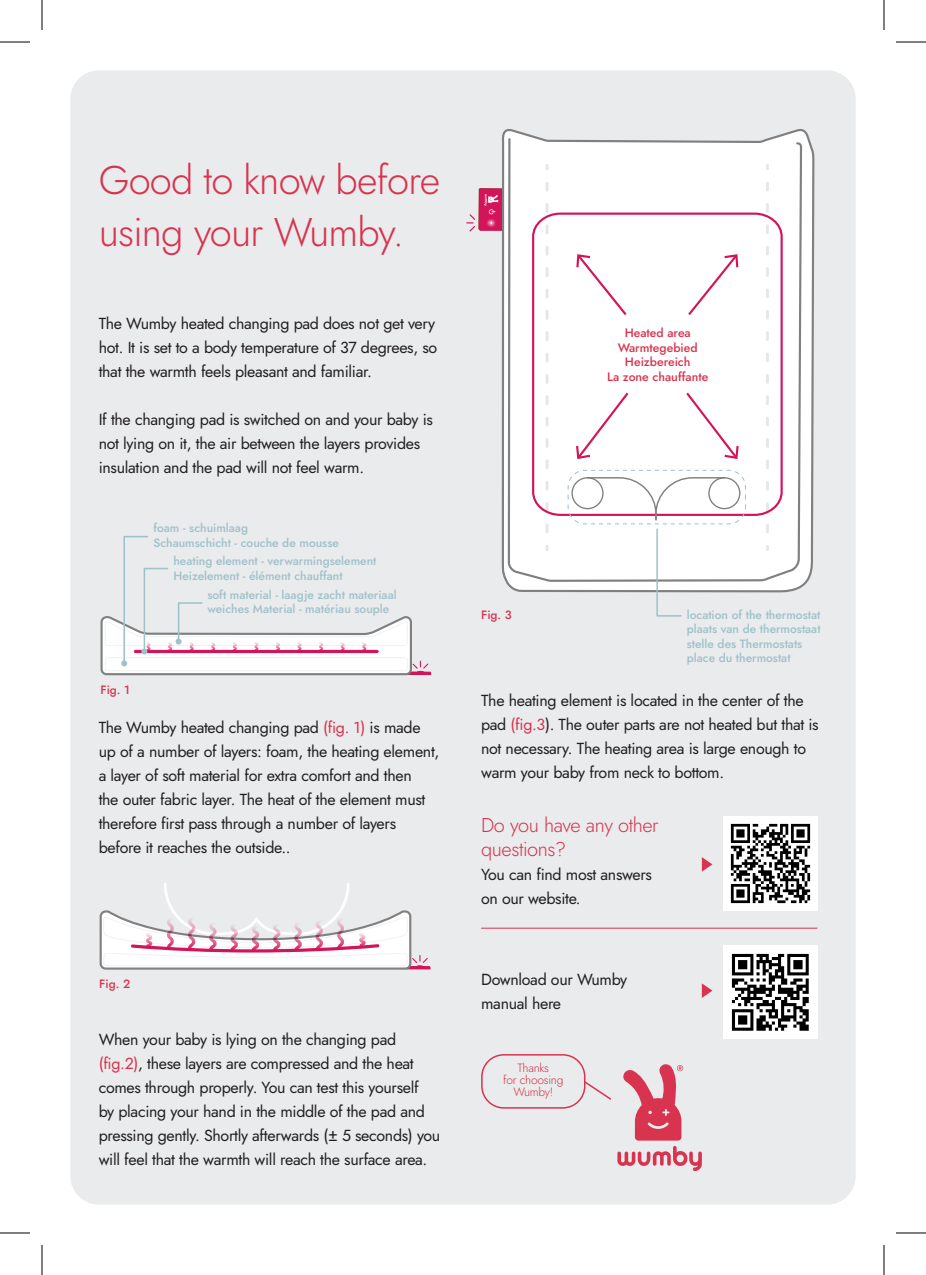
<style>
.page{position:relative;width:926px;height:1275px;background:#fff}
.page>*{position:absolute;margin:0;border:0;box-sizing:border-box;transform-origin:0 0}
.t1{font:300 40px "Jost";letter-spacing:-.02em;color:#d8334f}
.t2{font:300 20px/24px "Jost";letter-spacing:-.02em;color:#d8334f}
.t3{font:500 17px "Jost";color:#d4145a}
.t4{font:16px/24px "Jost";letter-spacing:-.02em;color:#231f20}
.t5{font:500 12.2px "Jost";color:#d8334f}
.t6{font:500 12px/14.4px "Jost";color:#9ec1ca}
.t7{font:300 12px/12px "Jost";letter-spacing:-.02em;color:#d8334f;text-align:center}
.t8{font:500 12px "Jost";color:#d8334f}
.s1{color:#d8334f}
</style>
<div class="page">
<div style="left:70px;top:70px;width:786px;height:1134px;background:#e9ebec;border-radius:28px"></div>
<img style="left:724px;top:816px;width:93px;height:94px">
<hr style="left:123px;top:536px;width:2px;height:127px;background:#9ec1ca">
<svg style="left:125px;top:536px;width:23px;height:1px"></svg>
<hr style="left:144px;top:568px;width:1px;height:83px;background:#9ec1ca">
<svg style="left:145px;top:568px;width:23px;height:1px"></svg>
<hr style="left:178px;top:603px;width:1px;height:38px;background:#9ec1ca">
<svg style="left:100px;top:614px;width:331px;height:62px"></svg>
<hr style="left:178px;top:602px;width:24px;height:2px;background:#9ec1ca">
<svg style="left:99px;top:883px;width:332px;height:87px"></svg>
<svg style="left:467px;top:188px;width:34px;height:44px"></svg>
<svg style="left:501px;top:129px;width:314px;height:464px"></svg>
<svg style="left:507px;top:137px;width:296px;height:446px;background:#f7f7f7"></svg>
<svg style="left:766px;top:546px;width:3px;height:4px"></svg>
<svg style="left:766px;top:176px;width:3px;height:356px"></svg>
<svg style="left:766px;top:165px;width:3px;height:4px"></svg>
<svg style="left:546px;top:176px;width:2px;height:356px"></svg>
<svg style="left:531px;top:211px;width:253px;height:306px;background:#fcf3f6"></svg>
<hr style="left:656px;top:528px;width:2px;height:88px;background:#9ec1ca">
<svg style="left:658px;top:615px;width:23px;height:1px"></svg>
<svg style="left:567px;top:469px;width:179px;height:56px;background:#f4eef0"></svg>
<img style="left:724px;top:945px;width:93px;height:94px">
<svg style="left:702px;top:857px;width:10px;height:14px"></svg>
<svg style="left:702px;top:983px;width:10px;height:15px"></svg>
<hr style="left:481px;top:927px;width:336px;height:1px;background:#d8334f">
<div style="left:587px;top:323px;width:142px;height:69px;background:#fff"></div>
<div style="left:481px;top:1054px;width:104px;height:54px;border:2px solid #d8334f;border-radius:22px"></div>
<svg style="left:583px;top:1080px;width:29px;height:20px"></svg>
<svg style="left:617px;top:1146px;width:85px;height:25px"></svg>
<svg style="left:623px;top:1064px;width:60px;height:76px"></svg>
<hr style="left:0;top:42px;width:30px;height:1px;background:#000">
<hr style="left:896px;top:42px;width:30px;height:1px;background:#000">
<hr style="left:0;top:1232px;width:30px;height:1px;background:#000">
<hr style="left:896px;top:1232px;width:30px;height:1px;background:#000">
<hr style="left:42px;top:0;width:1px;height:30px;background:#000">
<hr style="left:42px;top:1245px;width:1px;height:30px;background:#000">
<hr style="left:884px;top:0;width:1px;height:30px;background:#000">
<hr style="left:884px;top:1245px;width:1px;height:30px;background:#000">
<p class="t1" style="left:99px;top:152px;width:343px">Good to know before</p>
<p class="t1" style="left:99px;top:204px;width:307px">using your Wumby.</p>
<p class="t4" style="left:99px;top:312px;width:340px">The Wumby heated changing pad does not get very hot. It is set to a body temperature of 37 degrees, so that the warmth feels pleasant and familiar.</p>
<p class="t4" style="left:99px;top:408px;width:336px">If the changing pad is switched on and your baby is not lying on it, the air between the layers provides insulation and the pad will not feel warm.</p>
<p class="t6" style="left:153px;top:521px;width:96px">foam - schuimlaag</p>
<p class="t6" style="left:153px;top:535px;width:187px">Schaumschicht - couche de mousse</p>
<p class="t6" style="left:173px;top:554px;width:205px">heating element - verwarmingselement</p>
<p class="t6" style="left:173px;top:568px;width:171px">Heizelement - élément chauffant</p>
<p class="t6" style="left:207px;top:587px;width:191px">soft material - laagje zacht materiaal weiches Material - matériau souple</p>
<p class="t8" style="left:100px;top:681px;width:31px">Fig. 1</p>
<p class="t4" style="left:99px;top:716px;width:342px">The Wumby heated changing pad <span class="s1">(fig. 1)</span> is made up of a number of layers: foam, the heating element, a layer of soft material for extra comfort and then<br>the outer fabric layer. The heat of the element must therefore first pass through a number of layers before it reaches the outside..</p>
<p class="t8" style="left:99px;top:975px;width:33px">Fig. 2</p>
<p class="t4" style="left:99px;top:1028px;width:343px">When your baby is lying on the changing pad <span class="s1">(fig.2)</span>, these layers are compressed and the heat comes through properly. You can test this yourself<br>by placing your hand in the middle of the pad and pressing gently. Shortly afterwards (± 5 seconds) you will feel that the warmth will reach the surface area.</p>
<p class="t8" style="left:481px;top:606px;width:32px">Fig. 3</p>
<p class="t5" style="left:625px;top:324px;width:68px">Heated area</p>
<p class="t5" style="left:618px;top:339px;width:81px">Warmtegebied</p>
<p class="t5" style="left:625px;top:354px;width:67px">Heizbereich</p>
<p class="t5" style="left:607px;top:368px;width:103px">La zone chauffante</p>
<p class="t3" style="left:603px;top:344px;width:109px">warmtegebied</p>
<p class="t6" style="left:687px;top:607px;width:135px">location of the thermostat</p>
<p class="t6" style="left:687px;top:622px;width:135px">plaats van de thermostaat</p>
<p class="t6" style="left:687px;top:636px;width:117px">stelle des Thermostats</p>
<p class="t6" style="left:687px;top:651px;width:105px">place du thermostat</p>
<p class="t4" style="left:481px;top:688px;width:339px">The heating element is located in the center of the pad <span class="s1">(fig.3</span>). The outer parts are not heated but that is not necessary. The heating area is large enough to warm your baby from neck to bottom.</p>
<p class="t2" style="left:481px;top:813px;width:179px">Do you have any other questions?</p>
<p class="t4" style="left:481px;top:863px;width:172px">You can find most answers on our website.</p>
<p class="t4" style="left:481px;top:967px;width:148px">Download our Wumby</p>
<p class="t4" style="left:481px;top:991px;width:82px">manual here</p>
<p class="t7" style="left:517px;top:1061px;width:33px">Thanks</p>
<p class="t7" style="left:503px;top:1073px;width:62px">for choosing<br>Wumby!</p>
</div>
